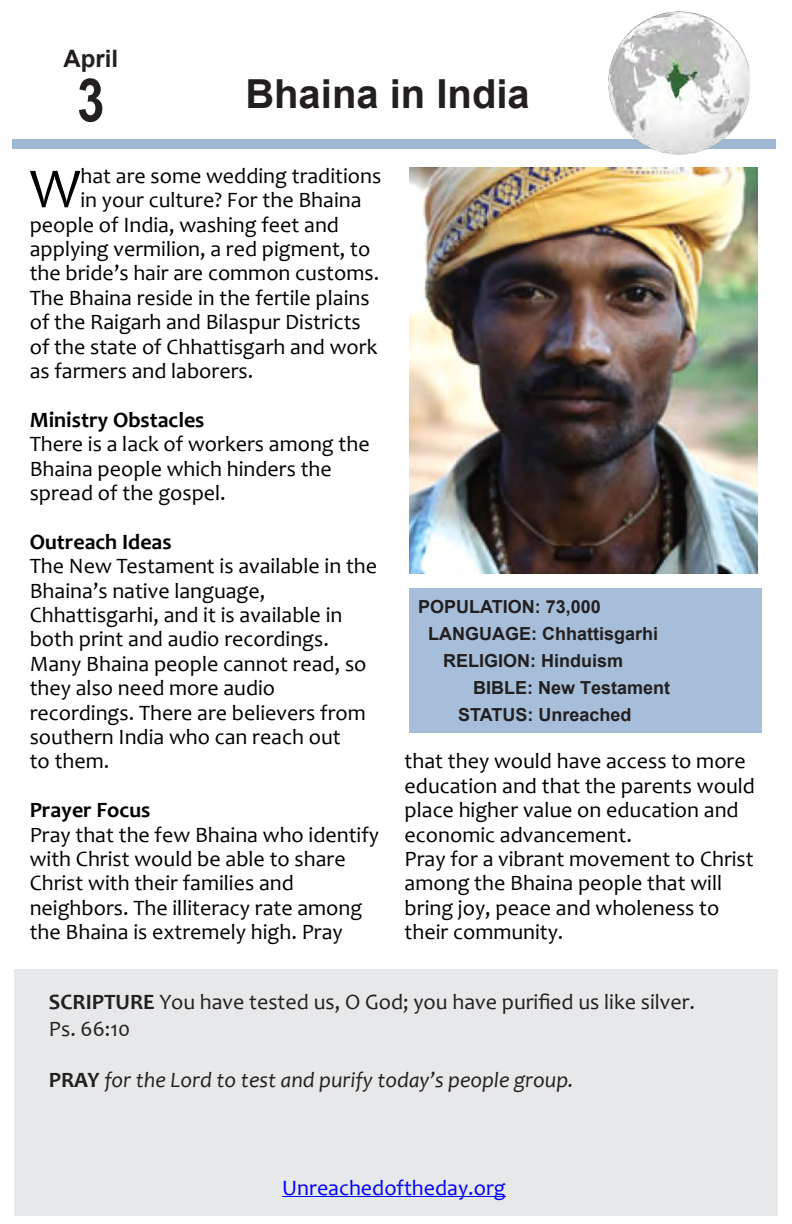
<style>
.page{position:relative;width:792px;height:1224px;background:#fff}
.page>*{position:absolute;margin:0;border:0;box-sizing:border-box;transform-origin:0 0}
.t1{font:700 60px "Arial Narrow";color:#231f20}
.t2{font:57.2px "Candara";color:#000}
.t3{font:700 40px "Arial";color:#231f20}
.t4{font:700 24px "Arial";color:#231f20}
.t5{font:22px/24.4px "Candara";color:#000}
.t6{font:22px/26.8px "Candara";color:#231f20}
.t7{font:italic 22px "Candara";color:#231f20}
.t8{font:700 22px "Candara";color:#000}
.t9{font:22px "Candara";color:#00f}
.t10{font:700 18px "Arial";color:#231f20}
.t11{font:700 18px "Arial";color:#231f20}
.s1{font-style:inherit}
.s2{font-weight:700}
.s3{font-weight:700;font-style:normal}
</style>
<div class="page">
<div style="left:14px;top:969px;width:764px;height:247px;background:#e7e8e9"></div>
<div style="left:12px;top:139px;width:764px;height:9px;background:#9eb8d5"></div>
<div style="left:409px;top:588px;width:353px;height:145px;background:#a6bed9"></div>
<img style="left:609px;top:12px;width:142px;height:142px">
<hr style="left:282px;top:1197px;width:224px;height:1px;background:#00f">
<img style="left:409px;top:168px;width:349px;height:406px">
<p class="t4" style="left:63px;top:50px;width:56px">April</p>
<h1 class="t1" style="left:77px;top:78px;width:29px">3</h1>
<h3 class="t3" style="left:245px;top:78px;width:286px">Bhaina in India</h3>
<h2 class="t2" style="left:30px;top:166px;width:52px">W</h2>
<p class="t5" style="left:80px;top:166px;width:302px">hat are some wedding traditions</p>
<p class="t5" style="left:80px;top:190px;width:283px">in your culture? For the Bhaina</p>
<p class="t5" style="left:30px;top:215px;width:311px">people of India, washing feet and</p>
<p class="t5" style="left:30px;top:239px;width:342px">applying vermilion, a red pigment, to</p>
<p class="t5" style="left:30px;top:263px;width:351px">the bride’s hair are common customs.</p>
<p class="t5" style="left:30px;top:288px;width:341px">The Bhaina reside in the fertile plains</p>
<p class="t5" style="left:30px;top:312px;width:333px">of the Raigarh and Bilaspur Districts</p>
<p class="t5" style="left:30px;top:337px;width:349px">of the state of Chhattisgarh and work</p>
<p class="t5" style="left:30px;top:361px;width:225px">as farmers and laborers.</p>
<p class="t8" style="left:30px;top:411px;width:176px">Ministry Obstacles</p>
<p class="t5" style="left:30px;top:434px;width:341px">There is a lack of workers among the<br>Bhaina people which hinders the spread of the gospel.</p>
<p class="t8" style="left:30px;top:533px;width:143px">Outreach Ideas</p>
<p class="t5" style="left:30px;top:556px;width:349px">The New Testament is available in the<br>Bhaina’s native language,<br>Chhattisgarhi, and it is available in both print and audio recordings.<br>Many Bhaina people cannot read, so they also need more audio recordings. There are believers from southern India who can reach out<br>to them.</p>
<p class="t8" style="left:30px;top:801px;width:122px">Prayer Focus</p>
<p class="t5" style="left:30px;top:825px;width:351px">Pray that the few Bhaina who identify with Christ would be able to share Christ with their families and neighbors. The illiteracy rate among the Bhaina is extremely high. Pray</p>
<p class="t10" style="left:418px;top:600px;width:184px">POPULATION: 73,000</p>
<p class="t10" style="left:428px;top:627px;width:232px">LANGUAGE: Chhattisgarhi</p>
<p class="t10" style="left:443px;top:654px;width:182px">RELIGION: Hinduism</p>
<p class="t11" style="left:473px;top:675px;width:199px"><span class="s1">BIBLE</span>: New Testament</p>
<p class="t10" style="left:458px;top:708px;width:175px">STATUS: Unreached</p>
<p class="t5" style="left:405px;top:751px;width:352px">that they would have access to more education and that the parents would place higher value on education and economic advancement.<br>Pray for a vibrant movement to Christ among the Bhaina people that will bring joy, peace and wholeness to their community.</p>
<p class="t6" style="left:49px;top:991px;width:648px"><span class="s2">SCRIPTURE</span> You have tested us, O God; you have purified us like silver.<br>Ps. 66:10</p>
<p class="t7" style="left:49px;top:1071px;width:526px"><span class="s3">PRAY</span> for the Lord to test and purify today’s people group.</p>
<p class="t9" style="left:282px;top:1180px;width:225px">Unreachedoftheday.org</p>
</div>
